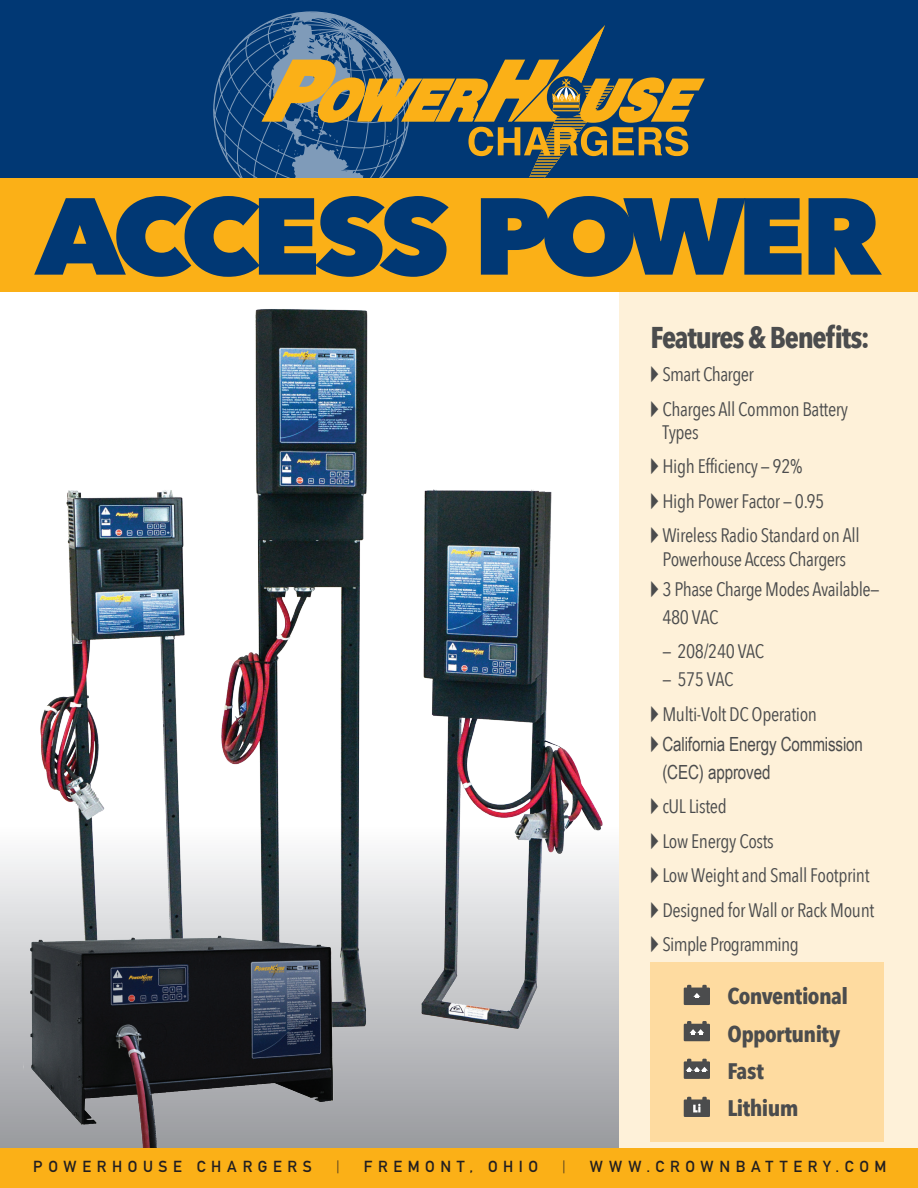
<style>
.page{position:relative;width:918px;height:1188px;background:#fff}
.page>*{position:absolute;margin:0;border:0;box-sizing:border-box;transform-origin:0 0}
.t1{font:800 108px "Avenir Next";letter-spacing:-.075em;color:#013874;scale:1.05 1}
.t2{font:700 30px "Avenir Next Condensed";letter-spacing:-.045em;color:#4b4c4d}
.t3{font:700 22.5px/37.3px "Avenir Next Condensed";letter-spacing:-.025em;color:#4b4c4d;scale:1.05 1}
.t4{font:19.5px/23.4px "Avenir Next Condensed";letter-spacing:-.02em;color:#4b4c4d}
.t5{font:19.5px/27.5px "Arial Narrow";letter-spacing:-.01em;color:#4b4c4d;scale:.95 1}
.t6{font:700 15.75px "DIN Alternate";letter-spacing:.36em;color:#231f20}
.t7{font:300 condensed 15.75px "DIN Next LT Pro";color:#231f20}
</style>
<div class="page">
<div style="left:0;top:826px;width:839px;height:342px;background:linear-gradient(to bottom,#fbfcff,#959495)"></div>
<img style="left:24px;top:309px;width:590px;height:756px">
<img style="left:7px;top:916px;width:351px;height:233px">
<div style="left:0;top:0;width:918px;height:207px;background:#013874"></div>
<svg style="left:213px;top:11px;width:492px;height:167px"></svg>
<div style="left:619px;top:286px;width:299px;height:880px;background:#fef1d9"></div>
<div style="left:0;top:178px;width:918px;height:114px;background:#fbb017"></div>
<div style="left:0;top:1149px;width:918px;height:39px;background:#fbb017"></div>
<div style="left:650px;top:962px;width:234px;height:180px;background:#fedba0"></div>
<svg style="left:684px;top:985px;width:26px;height:20px"></svg>
<svg style="left:684px;top:1021px;width:26px;height:20px"></svg>
<svg style="left:684px;top:1059px;width:26px;height:20px"></svg>
<svg style="left:684px;top:1097px;width:26px;height:20px"></svg>
<h1 class="t1" style="left:36px;top:170px;width:807px">ACCESS POWER</h1>
<h2 class="t2" style="left:650px;top:319px;width:221px">Features &amp; Benefits:</h2>
<p class="t4" style="left:650px;top:362px;width:105px">◆ Smart Charger</p>
<p class="t4" style="left:662px;top:396px;width:187px;text-indent:-12px">◆ Charges All Common Battery<br>Types</p>
<p class="t4" style="left:650px;top:454px;width:154px">◆ High Efficiency — 92%</p>
<p class="t4" style="left:650px;top:488px;width:175px">◆ High Power Factor — 0.95</p>
<p class="t4" style="left:650px;top:522px;width:211px;line-height:24px;text-align:center">◆ Wireless Radio Standard on All<br>Powerhouse Access Chargers</p>
<p class="t4" style="left:662px;top:574px;width:218px;line-height:28.5px;text-indent:-12px">◆ 3 Phase Charge Modes Available—<br>480 VAC</p>
<p class="t4" style="left:662px;top:638px;width:103px">— 208/240 VAC</p>
<p class="t4" style="left:662px;top:667px;width:73px">— 575 VAC</p>
<p class="t4" style="left:650px;top:701px;width:168px">◆ Multi-Volt DC Operation</p>
<p class="t5" style="left:662px;top:730px;width:213px;text-indent:-12px">◆ California Energy Commission (CEC) approved</p>
<p class="t4" style="left:650px;top:794px;width:78px">◆ cUL Listed</p>
<p class="t4" style="left:650px;top:828px;width:125px">◆ Low Energy Costs</p>
<p class="t4" style="left:650px;top:863px;width:221px">◆ Low Weight and Small Footprint</p>
<p class="t4" style="left:650px;top:897px;width:225px">◆ Designed for Wall or Rack Mount</p>
<p class="t4" style="left:650px;top:932px;width:150px">◆ Simple Programming</p>
<p class="t3" style="left:727px;top:977px;width:116px">Conventional<br>Opportunity<br>Fast<br>Lithium</p>
<p class="t6" style="left:33px;top:1154px;width:280px">POWERHOUSE CHARGERS</p>
<p class="t7" style="left:336px;top:1157px;width:5px">|</p>
<p class="t6" style="left:364px;top:1154px;width:176px">FREMONT, OHIO</p>
<p class="t7" style="left:562px;top:1157px;width:5px">|</p>
<p class="t6" style="left:590px;top:1154px;width:298px">WWW.CROWNBATTERY.COM</p>
</div>
